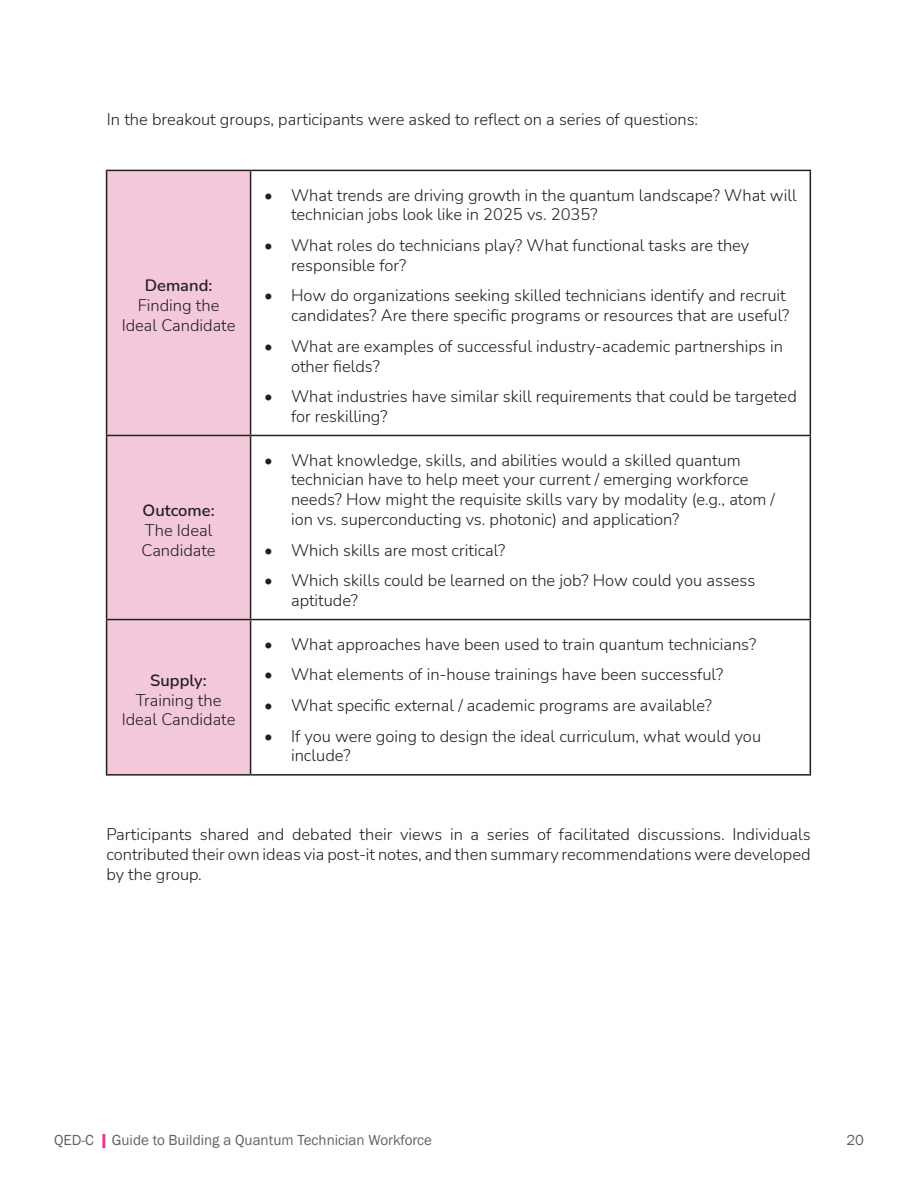
<style>
.page{position:relative;width:918px;height:1188px;background:#fff}
.page>*{position:absolute;margin:0;border:0;box-sizing:border-box;transform-origin:0 0}
.t1{font:300 16.5px/19.8px "Nunito";color:#231f20}
.t2{font:600 16.5px "Nunito";color:#231f20}
.t3{font:15px "Franklin Gothic";color:#636366}
.s1{font-weight:600}
</style>
<div class="page">
<hr style="left:102px;top:1134px;width:3px;height:14px;background:#e93794">
<div style="left:107px;top:171px;width:143px;height:603px;background:#f3c8da"></div>
<hr style="left:106px;top:170px;width:145px;height:1px;background:#231f20">
<hr style="left:106px;top:171px;width:1px;height:264px;background:#231f20">
<hr style="left:251px;top:170px;width:560px;height:1px;background:#231f20">
<hr style="left:250px;top:171px;width:1px;height:264px;background:#231f20">
<hr style="left:810px;top:171px;width:1px;height:264px;background:#231f20">
<hr style="left:106px;top:435px;width:145px;height:1px;background:#231f20">
<hr style="left:106px;top:436px;width:1px;height:183px;background:#231f20">
<hr style="left:251px;top:435px;width:560px;height:1px;background:#231f20">
<hr style="left:250px;top:436px;width:1px;height:183px;background:#231f20">
<hr style="left:810px;top:436px;width:1px;height:183px;background:#231f20">
<hr style="left:106px;top:619px;width:145px;height:1px;background:#231f20">
<hr style="left:106px;top:620px;width:1px;height:154px;background:#231f20">
<hr style="left:251px;top:619px;width:560px;height:1px;background:#231f20">
<hr style="left:250px;top:620px;width:1px;height:154px;background:#231f20">
<hr style="left:810px;top:620px;width:1px;height:154px;background:#231f20">
<hr style="left:106px;top:774px;width:145px;height:2px;background:#231f20">
<hr style="left:251px;top:774px;width:560px;height:2px;background:#231f20">
<p class="t1" style="left:107px;top:108px;width:593px">In the breakout groups, participants were asked to reflect on a series of questions:</p>
<p class="t1" style="left:122px;top:275px;width:115px;text-align:center"><span class="s1">Demand:<br></span>Finding the<br>Ideal Candidate</p>
<p class="t2" style="left:143px;top:499px;width:74px">Outcome:</p>
<p class="t1" style="left:142px;top:520px;width:76px">The Ideal<br>Candidate</p>
<p class="t2" style="left:150px;top:668px;width:58px">Supply:</p>
<p class="t1" style="left:122px;top:689px;width:115px;text-align:center">Training the<br>Ideal Candidate</p>
<p class="t1" style="left:291px;top:184px;width:507px;text-indent:-27px">• What trends are driving growth in the quantum landscape? What will technician jobs look like in 2025 vs. 2035?</p>
<p class="t1" style="left:291px;top:235px;width:460px;text-indent:-27px">• What roles do technicians play? What functional tasks are they responsible for?</p>
<p class="t1" style="left:264px;top:285px;width:527px;text-align:right">• How do organizations seeking skilled technicians identify and recruit candidates? Are there specific programs or resources that are useful?</p>
<p class="t1" style="left:291px;top:336px;width:493px;text-indent:-27px">• What are examples of successful industry-academic partnerships in other fields?</p>
<p class="t1" style="left:291px;top:386px;width:507px;text-indent:-27px">• What industries have similar skill requirements that could be targeted for reskilling?</p>
<p class="t1" style="left:291px;top:449px;width:485px;text-indent:-27px">• What knowledge, skills, and abilities would a skilled quantum technician have to help meet your current / emerging workforce needs? How might the requisite skills vary by modality (e.g., atom / ion vs. superconducting vs. photonic) and application?</p>
<p class="t1" style="left:264px;top:539px;width:243px">• Which skills are most critical?</p>
<p class="t1" style="left:291px;top:570px;width:466px;text-indent:-27px">• Which skills could be learned on the job? How could you assess aptitude?</p>
<p class="t1" style="left:264px;top:634px;width:494px">• What approaches have been used to train quantum technicians?</p>
<p class="t1" style="left:264px;top:664px;width:461px">• What elements of in-house trainings have been successful?</p>
<p class="t1" style="left:264px;top:695px;width:450px">• What specific external / academic programs are available?</p>
<p class="t1" style="left:291px;top:725px;width:472px;text-indent:-27px">• If you were going to design the ideal curriculum, what would you include?</p>
<p class="t1" style="left:106px;top:824px;width:706px;text-align:justify">Participants shared and debated their views in a series of facilitated discussions. Individuals contributed their own ideas via post-it notes, and then summary recommendations were developed by the group.</p>
<p class="t3" style="left:54px;top:1130px;width:380px">QED-C Guide to Building a Quantum Technician Workforce</p>
<p class="t3" style="left:846px;top:1130px;width:19px">20</p>
</div>
